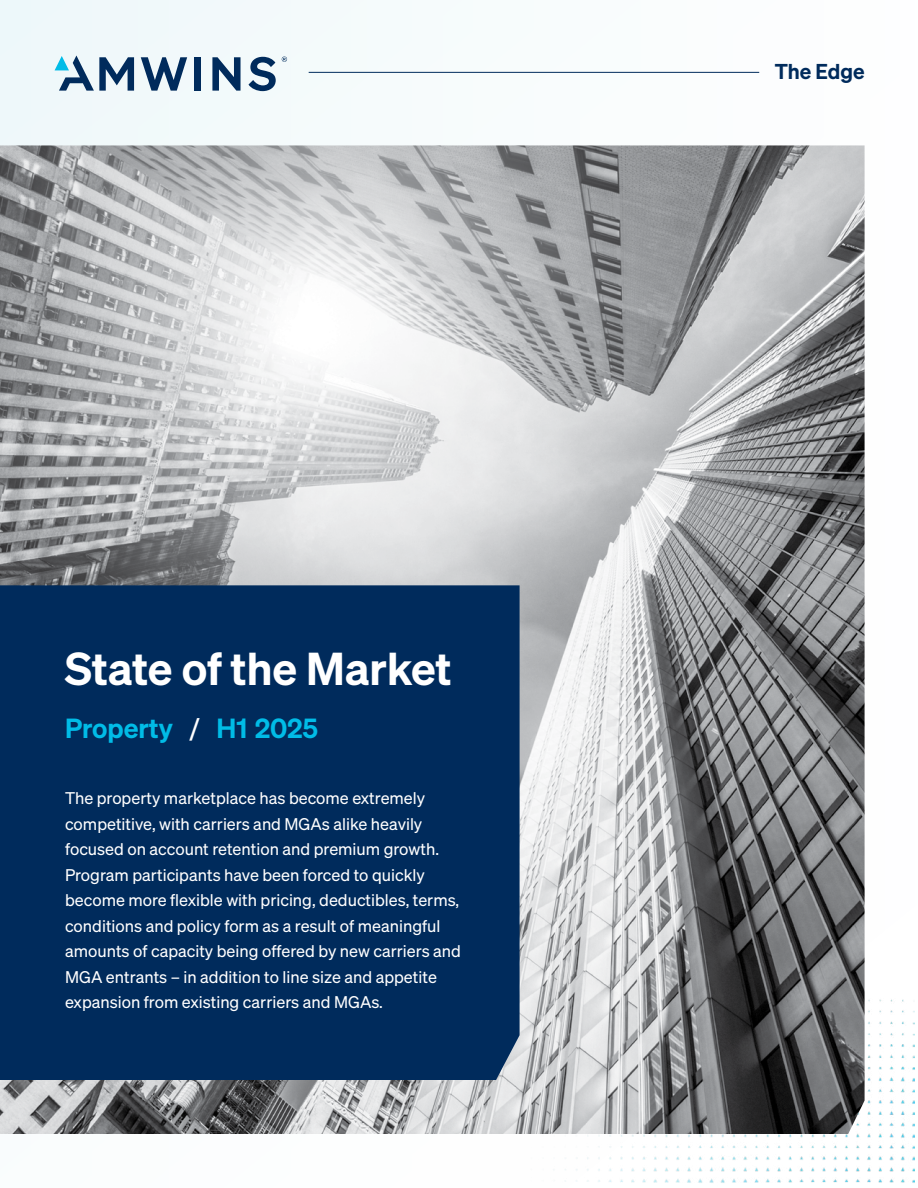
<style>
.page{position:relative;width:918px;height:1188px;background:#fbfdfd}
.page>*{position:absolute;margin:0;border:0;box-sizing:border-box;transform-origin:0 0}
.t1{font:600 45px "Sohne";color:#fff}
.t2{font:600 27px "Sohne";color:#00bce7}
.t3{font:600 21px "Sohne";color:#002b5c}
.t4{font:16.5px/25.5px "Sohne Buch";color:#fff}
.s1{font-family:"Sohne Buch";font-weight:400;color:#fff}
</style>
<div class="page">
<img style="left:565px;top:999px;width:349px;height:184px">
<img style="left:0;top:145px;width:865px;height:989px">
<div style="left:0;top:585px;width:520px;height:495px;background:#002b5c"></div>
<hr style="left:309px;top:72px;width:450px;height:1px;background:#002b5c">
<svg style="left:141px;top:57px;width:46px;height:34px"></svg>
<div style="left:194px;top:57px;width:7px;height:34px;background:#002b5c"></div>
<svg style="left:212px;top:57px;width:29px;height:34px"></svg>
<svg style="left:249px;top:57px;width:27px;height:34px"></svg>
<svg style="left:55px;top:56px;width:79px;height:35px"></svg>
<svg style="left:282px;top:57px;width:5px;height:5px"></svg>
<h1 class="t1" style="left:65px;top:641px;width:388px">State of the Market</h1>
<h2 class="t2" style="left:65px;top:712px;width:255px">Property <span class="s1">/</span> H1 2025</h2>
<p class="t4" style="left:65px;top:785px;width:397px">The property marketplace has become extremely competitive, with carriers and MGAs alike heavily focused on account retention and premium growth.<br>Program participants have been forced to quickly become more flexible with pricing, deductibles, terms, conditions and policy form as a result of meaningful amounts of capacity being offered by new carriers and MGA entrants – in addition to line size and appetite expansion from existing carriers and MGAs.</p>
<p class="t3" style="left:775px;top:58px;width:91px">The Edge</p>
</div>
